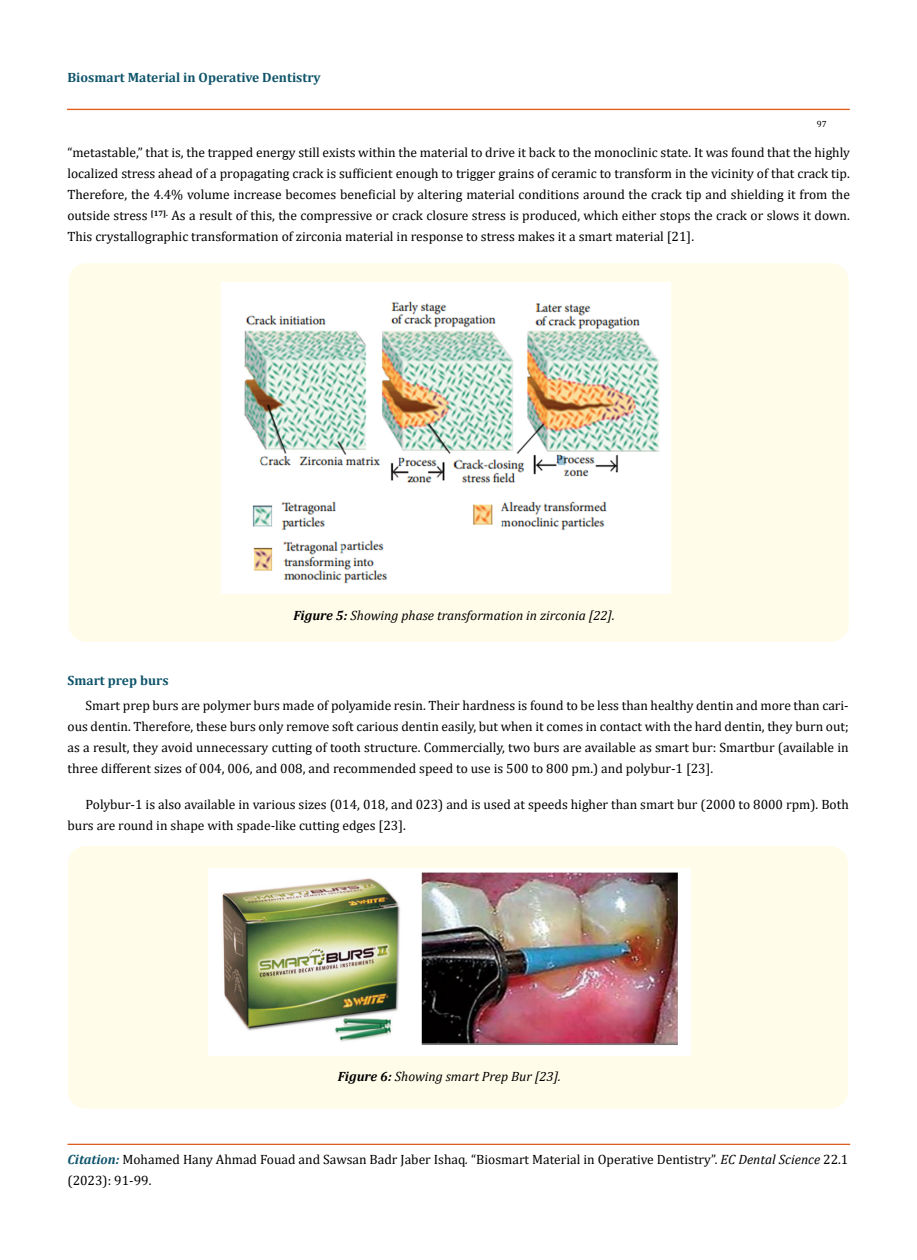
<style>
.page{position:relative;width:917px;height:1260px;background:#fff}
.page>*{position:absolute;margin:0;border:0;box-sizing:border-box;transform-origin:0 0}
.t1{font:13.5px/21px "Cambria";color:#000}
.t2{font:italic 13.5px "Cambria";color:#000}
.t3{font:700 13.5px "Cambria";color:#0e546a}
.t4{font:9px "Cambria";color:#000}
.s1{font-weight:700}
.s2{font-weight:700;font-style:italic;color:#0e546a}
.s3{font-style:italic}
</style>
<div class="page">
<div style="left:67px;top:109px;width:782px;height:1px;border:1px solid #e05d1a"></div>
<div style="left:68px;top:1144px;width:781px;height:1px;border:1px solid #e05d1a"></div>
<div style="left:68px;top:846px;width:780px;height:263px;background:#fffde9;border-radius:18px"></div>
<img style="left:208px;top:868px;width:482px;height:188px">
<div style="left:68px;top:263px;width:780px;height:379px;background:#fffde9;border-radius:18px"></div>
<img style="left:222px;top:283px;width:448px;height:311px">
<p class="t3" style="left:68px;top:68px;width:255px">Biosmart Material in Operative Dentistry</p>
<p class="t4" style="left:816px;top:118px;width:11px">97</p>
<p class="t1" style="left:67px;top:142px;width:784px;text-align:justify">“metastable,” that is, the trapped energy still exists within the material to drive it back to the monoclinic state. It was found that the highly localized stress ahead of a propagating crack is sufficient enough to trigger grains of ceramic to transform in the vicinity of that crack tip.<br>Therefore, the 4.4% volume increase becomes beneficial by altering material conditions around the crack tip and shielding it from the outside stress <sup>[17].</sup> As a result of this, the compressive or crack closure stress is produced, which either stops the crack or slows it down.<br>This crystallographic transformation of zirconia material in response to stress makes it a smart material [21].</p>
<p class="t2" style="left:293px;top:606px;width:323px"><span class="s1">Figure 5:</span> Showing phase transformation in zirconia [22].</p>
<p class="t3" style="left:68px;top:671px;width:103px">Smart prep burs</p>
<p class="t1" style="left:68px;top:695px;width:782px;text-align:justify;text-indent:18px">Smart prep burs are polymer burs made of polyamide resin. Their hardness is found to be less than healthy dentin and more than cari&shy;ous dentin. Therefore, these burs only remove soft carious dentin easily, but when it comes in contact with the hard dentin, they burn out; as a result, they avoid unnecessary cutting of tooth structure. Commercially, two burs are available as smart bur: Smartbur (available in three different sizes of 004, 006, and 008, and recommended speed to use is 500 to 800 pm.) and polybur-1 [23].</p>
<p class="t1" style="left:68px;top:794px;width:782px;text-indent:18px">Polybur-1 is also available in various sizes (014, 018, and 023) and is used at speeds higher than smart bur (2000 to 8000 rpm). Both burs are round in shape with spade-like cutting edges [23].</p>
<p class="t2" style="left:338px;top:1067px;width:225px"><span class="s1">Figure 6:</span> Showing smart Prep Bur [23].</p>
<p class="t1" style="left:68px;top:1149px;width:782px"><span class="s2">Citation:</span> Mohamed Hany Ahmad Fouad and Sawsan Badr Jaber Ishaq<span class="s3">.</span> “Biosmart Material in Operative Dentistry”. <span class="s3">EC Dental Science</span> 22.1 (2023): 91-99.</p>
</div>
